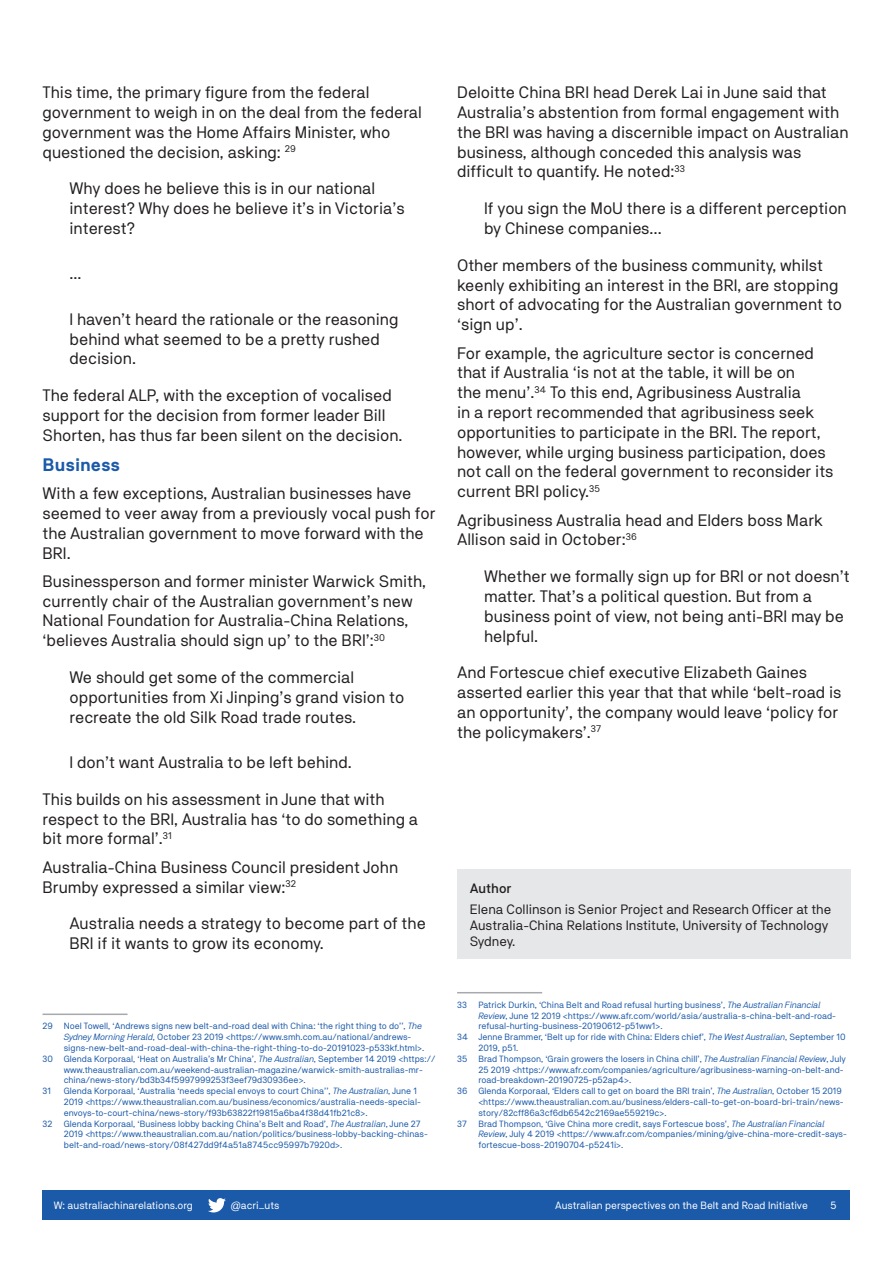
<style>
.page{position:relative;width:893px;height:1263px;background:#fff}
.page>*{position:absolute;margin:0;border:0;box-sizing:border-box;transform-origin:0 0}
.Subheading{font:700 18px "NB Akademie Std";color:#1b5aa9}
.Body_Copy{font:16.5px/19.8px "NB Akademie Std";color:#231f20}
.Quotes{font:16.5px/19.8px "NB Akademie Std";color:#231f20}
.Author_and_image_cre{font:13.5px/16.2px "NB Akademie Std";color:#231f20}
.Author_and_image_cre-2{font:500 13.5px "NB Akademie Std";color:#231f20}
.t1{font:10.5px "NB Akademie Std";color:#fff}
.Footnote_text_2{font:9px/10.8px "NB Akademie Std";color:#1b5aa9}
.s1{font-style:italic}
</style>
<div class="page">
<div style="left:43px;top:1191px;width:807px;height:29px;background:#1b5aa9"></div>
<svg style="left:208px;top:1198px;width:18px;height:14px"></svg>
<hr style="left:43px;top:1013px;width:85px;height:2px;background:#a8a9ad">
<hr style="left:457px;top:992px;width:85px;height:1px;background:#a8a9ad">
<div style="left:457px;top:870px;width:393px;height:89px;background:#e6e7e9"></div>
<p class="Body_Copy" style="left:43px;top:82px;width:381px">This time, the primary figure from the federal government to weigh in on the deal from the federal government was the Home Affairs Minister, who questioned the decision, asking: <sup>29</sup></p>
<p class="Quotes" style="left:70px;top:179px;width:337px">Why does he believe this is in our national interest? Why does he believe it’s in Victoria’s interest?</p>
<p class="Quotes" style="left:70px;top:264px;width:13px">...</p>
<p class="Quotes" style="left:70px;top:309px;width:330px">I haven’t heard the rationale or the reasoning behind what seemed to be a pretty rushed decision.</p>
<p class="Body_Copy" style="left:43px;top:385px;width:362px">The federal ALP, with the exception of vocalised support for the decision from former leader Bill<br>Shorten, has thus far been silent on the decision.</p>
<p class="Subheading" style="left:43px;top:454px;width:79px">Business</p>
<p class="Body_Copy" style="left:43px;top:483px;width:394px">With a few exceptions, Australian businesses have seemed to veer away from a previously vocal push for the Australian government to move forward with the BRI.</p>
<p class="Body_Copy" style="left:43px;top:571px;width:385px">Businessperson and former minister Warwick Smith, currently chair of the Australian government’s new National Foundation for Australia-China Relations, ‘believes Australia should sign up’ to the BRI’:<sup>30</sup></p>
<p class="Quotes" style="left:70px;top:667px;width:336px">We should get some of the commercial opportunities from Xi Jinping’s grand vision to recreate the old Silk Road trade routes.</p>
<p class="Quotes" style="left:70px;top:752px;width:284px">I don’t want Australia to be left behind.</p>
<p class="Body_Copy" style="left:43px;top:789px;width:377px">This builds on his assessment in June that with respect to the BRI, Australia has ‘to do something a bit more formal’.<sup>31</sup></p>
<p class="Body_Copy" style="left:43px;top:857px;width:357px">Australia-China Business Council president John<br>Brumby expressed a similar view:<sup>32</sup></p>
<p class="Quotes" style="left:70px;top:913px;width:358px">Australia needs a strategy to become part of the<br>BRI if it wants to grow its economy.</p>
<p class="Footnote_text_2" style="left:64px;top:1021px;width:362px;text-indent:-21px">29 Noel Towell, ‘Andrews signs new belt-and-road deal with China: ‘the right thing to do’’, <span class="s1">The<br>Sydney Morning Herald</span>, October 23 2019 &lt;https://www.smh.com.au/national/andrews&shy;signs-new-belt-and-road-deal-with-china-the-right-thing-to-do-20191023-p533kf.html&gt;.</p>
<p class="Footnote_text_2" style="left:64px;top:1053px;width:373px;text-indent:-21px">30 Glenda Korporaal, ‘Heat on Australia’s Mr China’, <span class="s1">The Australian</span>, September 14 2019 &lt;https:// www.theaustralian.com.au/weekend-australian-magazine/warwick-smith-australias-mr&shy;china/news-story/bd3b34f5997999253f3eef79d30936ee&gt;.</p>
<p class="Footnote_text_2" style="left:43px;top:1085px;width:10px">31</p>
<p class="Footnote_text_2" style="left:64px;top:1085px;width:359px">Glenda Korporaal, ‘Australia ‘needs special envoys to court China’’, <span class="s1">The Australian</span>, June 1<br>2019 &lt;https://www.theaustralian.com.au/business/economics/australia-needs-special&shy;envoys-to-court-china/news-story/f93b63822f19815a6ba4f38d41fb21c8&gt;.</p>
<p class="Footnote_text_2" style="left:43px;top:1118px;width:11px">32</p>
<p class="Footnote_text_2" style="left:64px;top:1118px;width:366px">Glenda Korporaal, ‘Business lobby backing China’s Belt and Road’, <span class="s1">The Australian</span>, June 27<br>2019 &lt;https://www.theaustralian.com.au/nation/politics/business-lobby-backing-chinas&shy;belt-and-road/news-story/08f427dd9f4a51a8745cc95997b7920d&gt;.</p>
<p class="Body_Copy" style="left:457px;top:82px;width:393px">Deloitte China BRI head Derek Lai in June said that Australia’s abstention from formal engagement with the BRI was having a discernible impact on Australian business, although conceded this analysis was difficult to quantify. He noted:<sup>33</sup></p>
<p class="Quotes" style="left:484px;top:198px;width:364px">If you sign the MoU there is a different perception by Chinese companies…</p>
<p class="Body_Copy" style="left:457px;top:255px;width:387px">Other members of the business community, whilst keenly exhibiting an interest in the BRI, are stopping short of advocating for the Australian government to ‘sign up’.</p>
<p class="Body_Copy" style="left:457px;top:343px;width:378px">For example, the agriculture sector is concerned that if Australia ‘is not at the table, it will be on<br>the menu’.<sup>34</sup> To this end, Agribusiness Australia<br>in a report recommended that agribusiness seek opportunities to participate in the BRI. The report, however, while urging business participation, does not call on the federal government to reconsider its current BRI policy.<sup>35</sup></p>
<p class="Body_Copy" style="left:457px;top:510px;width:367px">Agribusiness Australia head and Elders boss Mark<br>Allison said in October:<sup>36</sup></p>
<p class="Quotes" style="left:484px;top:566px;width:367px">Whether we formally sign up for BRI or not doesn’t matter. That’s a political question. But from a business point of view, not being anti-BRI may be helpful.</p>
<p class="Body_Copy" style="left:457px;top:662px;width:386px">And Fortescue chief executive Elizabeth Gaines asserted earlier this year that that while ‘belt-road is an opportunity’, the company would leave ‘policy for the policymakers’.<sup>37</sup></p>
<p class="Author_and_image_cre-2" style="left:470px;top:881px;width:43px">Author</p>
<p class="Author_and_image_cre" style="left:470px;top:901px;width:363px">Elena Collinson is Senior Project and Research Officer at the<br>Australia-China Relations Institute, University of Technology<br>Sydney.</p>
<p class="Footnote_text_2" style="left:457px;top:999px;width:11px">33</p>
<p class="Footnote_text_2" style="left:478px;top:999px;width:359px">Patrick Durkin, ‘China Belt and Road refusal hurting business’, <span class="s1">The Australian Financial<br>Review</span>, June 12 2019 &lt;https://www.afr.com/world/asia/australia-s-china-belt-and-road&shy;refusal-hurting-business-20190612-p51ww1&gt;.</p>
<p class="Footnote_text_2" style="left:478px;top:1031px;width:369px;text-indent:-21px">34 Jenne Brammer, ‘Belt up for ride with China: Elders chief’, <span class="s1">The West Australian</span>, September 10<br>2019, p51.</p>
<p class="Footnote_text_2" style="left:478px;top:1053px;width:369px;text-indent:-21px">35 Brad Thompson, ‘Grain growers the losers in China chill’, <span class="s1">The Australian Financial Review</span>, July<br>25 2019 &lt;https://www.afr.com/companies/agriculture/agribusiness-warning-on-belt-and&shy;road-breakdown-20190725-p52ap4&gt;.</p>
<p class="Footnote_text_2" style="left:478px;top:1085px;width:367px;text-indent:-21px">36 Glenda Korporaal, ‘Elders call to get on board the BRI train’, <span class="s1">The Australian</span>, October 15 2019 &lt;https://www.theaustralian.com.au/business/elders-call-to-get-on-board-bri-train/news&shy;story/82cff86a3cf6db6542c2169ae559219c&gt;.</p>
<p class="Footnote_text_2" style="left:457px;top:1118px;width:11px">37</p>
<p class="Footnote_text_2" style="left:478px;top:1118px;width:370px">Brad Thompson, ‘Give China more credit, says Fortescue boss’, <span class="s1">The Australian Financial<br>Review</span>, July 4 2019 &lt;https://www.afr.com/companies/mining/give-china-more-credit-says&shy;fortescue-boss-20190704-p5241i&gt;.</p>
<p class="t1" style="left:54px;top:1200px;width:141px">W: australiachinarelations.org</p>
<p class="t1" style="left:231px;top:1200px;width:50px">@acri_uts</p>
<p class="t1" style="left:555px;top:1200px;width:254px">Australian perspectives on the Belt and Road Initiative</p>
<p class="t1" style="left:830px;top:1200px;width:8px">5</p>
</div>
